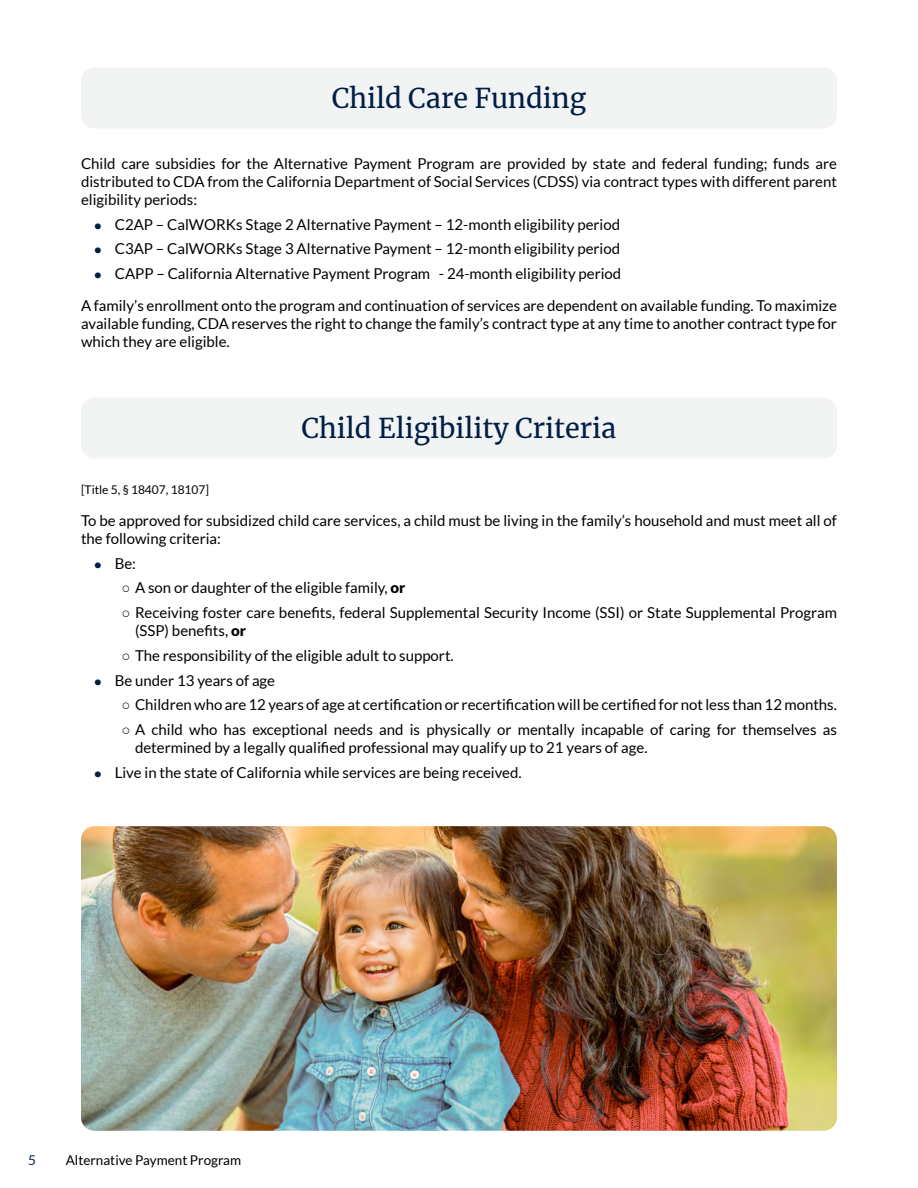
<style>
.page{position:relative;width:918px;height:1188px;background:#fff}
.page>*{position:absolute;margin:0;border:0;box-sizing:border-box;transform-origin:0 0}
.t1{font:27px "Merriweather";color:#001e46}
.t2{font:15px/18px "Lato";color:#000}
.t3{font:13.5px "Lato";color:#000}
.t4{font:13.5px "Lato";color:#001e46}
.t5{font:12px "Lato";color:#000}
.s1{font-weight:900;font-size:12px;color:#001e46}
.s2{font-family:"Arial"}
.s3{font-weight:900}
</style>
<div class="page">
<img style="left:81px;top:826px;width:756px;height:305px">
<div style="left:81px;top:68px;width:756px;height:60px;background:#f2f3f3;border-radius:14px"></div>
<div style="left:81px;top:398px;width:756px;height:61px;background:#f2f3f3;border-radius:14px"></div>
<h1 class="t1" style="left:332px;top:79px;width:256px">Child Care Funding</h1>
<p class="t2" style="left:81px;top:154px;width:758px;text-align:justify">Child care subsidies for the Alternative Payment Program are provided by state and federal funding; funds are distributed to CDA from the California Department of Social Services (CDSS) via contract types with different parent eligibility periods:</p>
<p class="t2" style="left:94px;top:215px;width:527px"><span class="s1">•</span> C2AP – CalWORKs Stage 2 Alternative Payment – 12-month eligibility period</p>
<p class="t2" style="left:94px;top:240px;width:527px"><span class="s1">•</span> C3AP – CalWORKs Stage 3 Alternative Payment – 12-month eligibility period</p>
<p class="t2" style="left:81px;top:258px;width:758px;line-height:31.5px;text-indent:14px"><span class="s1">•</span> CAPP – California Alternative Payment Program - 24-month eligibility period<br>A family’s enrollment onto the program and continuation of services are dependent on available funding. To maximize</p>
<p class="t2" style="left:81px;top:314px;width:758px">available funding, CDA reserves the right to change the family’s contract type at any time to another contract type for which they are eligible.</p>
<h1 class="t1" style="left:302px;top:409px;width:316px">Child Eligibility Criteria</h1>
<p class="t5" style="left:81px;top:483px;width:130px">[Title 5, § 18407, 18107]</p>
<p class="t2" style="left:81px;top:511px;width:757px">To be approved for subsidized child care services, a child must be living in the family’s household and must meet all of the following criteria:</p>
<p class="t2" style="left:94px;top:554px;width:43px"><span class="s1">•</span> Be:</p>
<p class="t2" style="left:122px;top:579px;width:286px"><span class="s2">○</span> A son or daughter of the eligible family, <span class="s3">or</span></p>
<p class="t2" style="left:135px;top:604px;width:703px;text-indent:-14px"><span class="s2">○</span> Receiving foster care benefits, federal Supplemental Security Income (SSI) or State Supplemental Program (SSP) benefits, <span class="s3">or</span></p>
<p class="t2" style="left:122px;top:646px;width:334px"><span class="s2">○</span> The responsibility of the eligible adult to support.</p>
<p class="t2" style="left:94px;top:671px;width:182px"><span class="s1">•</span> Be under 13 years of age</p>
<p class="t2" style="left:122px;top:696px;width:717px"><span class="s2">○</span> Children who are 12 years of age at certification or recertification will be certified for not less than 12 months.</p>
<p class="t2" style="left:135px;top:721px;width:704px;text-indent:-14px"><span class="s2">○</span> A child who has exceptional needs and is physically or mentally incapable of caring for themselves as determined by a legally qualified professional may qualify up to 21 years of age.</p>
<p class="t2" style="left:94px;top:763px;width:429px"><span class="s1">•</span> Live in the state of California while services are being received.</p>
<p class="t4" style="left:28px;top:1153px;width:9px">5</p>
<p class="t3" style="left:66px;top:1153px;width:177px">Alternative Payment Program</p>
</div>
